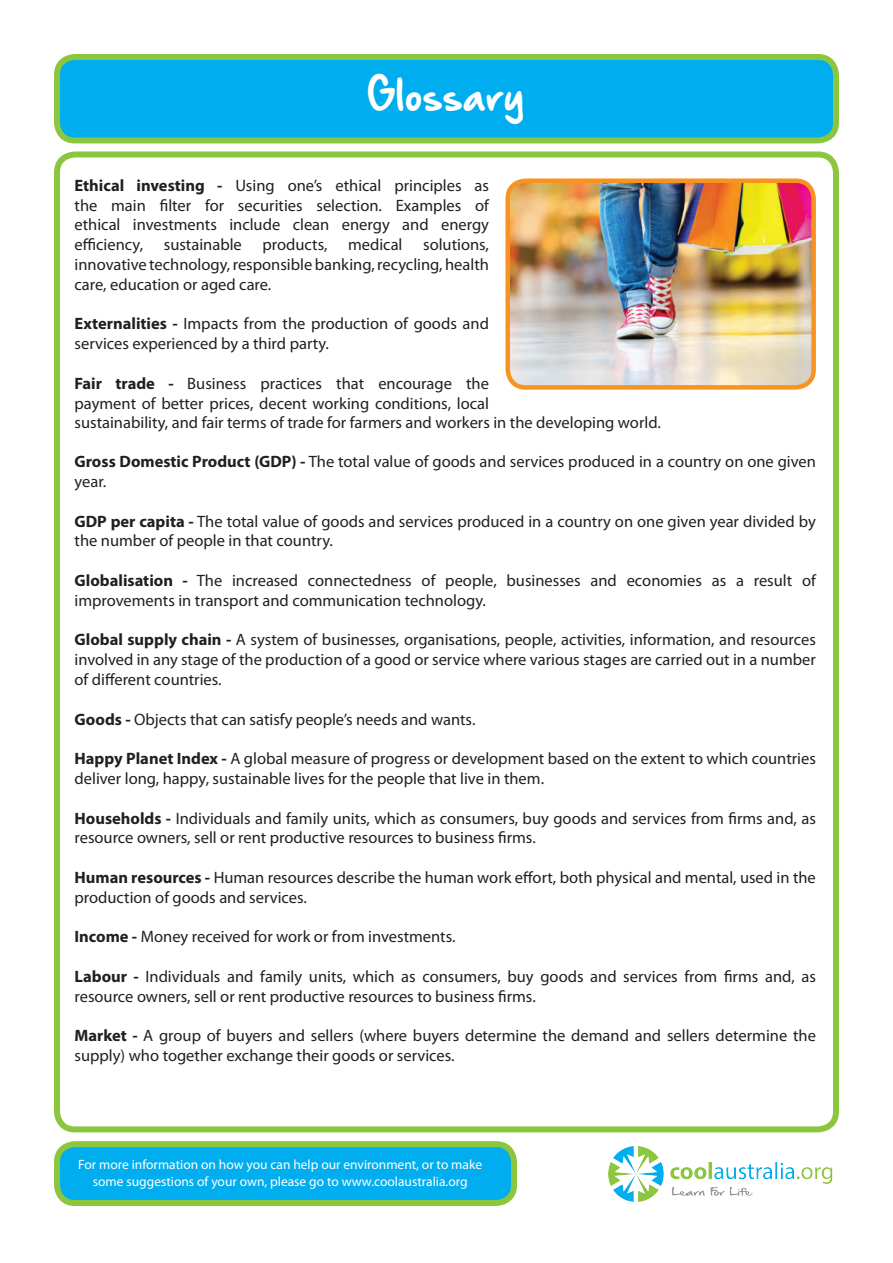
<style>
.page{position:relative;width:893px;height:1263px;background:#fff}
.page>*{position:absolute;margin:0;border:0;box-sizing:border-box;transform-origin:0 0}
.t1{font:36px "Hand Of Sean Demo";color:#fff}
.t2{font:16.5px/19.8px "Myriad Pro";color:#231f20}
.t3{font:13.5px/16.2px "Myriad Pro";color:#fff;text-align:center}
.s1{font-weight:700}
</style>
<div class="page">
<div style="left:54px;top:151px;width:785px;height:981px;border:6px solid #8bc63e;border-radius:18px"></div>
<div style="left:57px;top:57px;width:779px;height:83px;background:#00aeef;border-radius:18px"></div>
<div style="left:54px;top:54px;width:785px;height:89px;border:6px solid #8bc63e;border-radius:18px"></div>
<div style="left:57px;top:1144px;width:457px;height:59px;background:#00aeef;border-radius:18px"></div>
<div style="left:54px;top:1141px;width:463px;height:65px;border:6px solid #8bc63e;border-radius:18px"></div>
<img style="left:510px;top:183px;width:301px;height:202px">
<div style="left:505px;top:178px;width:311px;height:212px;border:4px solid #f79321;border-radius:18px"></div>
<img style="left:608px;top:1146px;width:225px;height:56px">
<h1 class="t1" style="left:368px;top:77px;width:159px">Glossary</h1>
<p class="t2" style="left:75px;top:175px;width:416px;text-align:justify"><span class="s1">Ethical investing -</span> Using one’s ethical principles as the main filter for securities selection. Examples of ethical investments include clean energy and energy efficiency,</p>
<p class="t2" style="left:75px;top:235px;width:416px;text-align:justify;text-indent:349px">solutions, innovative technology, responsible banking, recycling, health care, education or aged care.</p>
<p class="t2" style="left:75px;top:314px;width:416px"><span class="s1">Externalities -</span> Impacts from the production of goods and services experienced by a third party.</p>
<p class="t2" style="left:75px;top:373px;width:416px"><span class="s1">Fair trade -</span> Business practices that encourage the payment of better prices, decent working conditions, local</p>
<p class="t2" style="left:164px;top:235px;width:165px">sustainable products,</p>
<p class="t2" style="left:348px;top:235px;width:56px">medical</p>
<p class="t2" style="left:75px;top:412px;width:588px">sustainability, and fair terms of trade for farmers and workers in the developing world.</p>
<p class="t2" style="left:75px;top:451px;width:743px"><span class="s1">Gross Domestic Product (GDP) -</span> The total value of goods and services produced in a country on one given year.</p>
<p class="t2" style="left:75px;top:511px;width:743px"><span class="s1">GDP per capita -</span> The total value of goods and services produced in a country on one given year divided by the number of people in that country.</p>
<p class="t2" style="left:75px;top:570px;width:743px"><span class="s1">Globalisation -</span> The increased connectedness of people, businesses and economies as a result of improvements in transport and communication technology.</p>
<p class="t2" style="left:75px;top:630px;width:743px;text-align:justify"><span class="s1">Global supply chain -</span> A system of businesses, organisations, people, activities, information, and resources involved in any stage of the production of a good or service where various stages are carried out in a number of different countries.</p>
<p class="t2" style="left:75px;top:709px;width:402px"><span class="s1">Goods -</span> Objects that can satisfy people’s needs and wants.</p>
<p class="t2" style="left:75px;top:748px;width:743px"><span class="s1">Happy Planet Index -</span> A global measure of progress or development based on the extent to which countries deliver long, happy, sustainable lives for the people that live in them.</p>
<p class="t2" style="left:75px;top:808px;width:743px"><span class="s1">Households -</span> Individuals and family units, which as consumers, buy goods and services from firms and, as resource owners, sell or rent productive resources to business firms.</p>
<p class="t2" style="left:75px;top:867px;width:743px"><span class="s1">Human resources -</span> Human resources describe the human work effort, both physical and mental, used in the production of goods and services.</p>
<p class="t2" style="left:75px;top:927px;width:382px"><span class="s1">Income -</span> Money received for work or from investments.</p>
<p class="t2" style="left:75px;top:966px;width:743px"><span class="s1">Labour -</span> Individuals and family units, which as consumers, buy goods and services from firms and, as resource owners, sell or rent productive resources to business firms.</p>
<p class="t2" style="left:75px;top:1026px;width:743px"><span class="s1">Market -</span> A group of buyers and sellers (where buyers determine the demand and sellers determine the supply) who together exchange their goods or services.</p>
<p class="t3" style="left:78px;top:1156px;width:405px">For more information on how you can help our environment, or to make some suggestions of your own, please go to www.coolaustralia.org</p>
</div>
